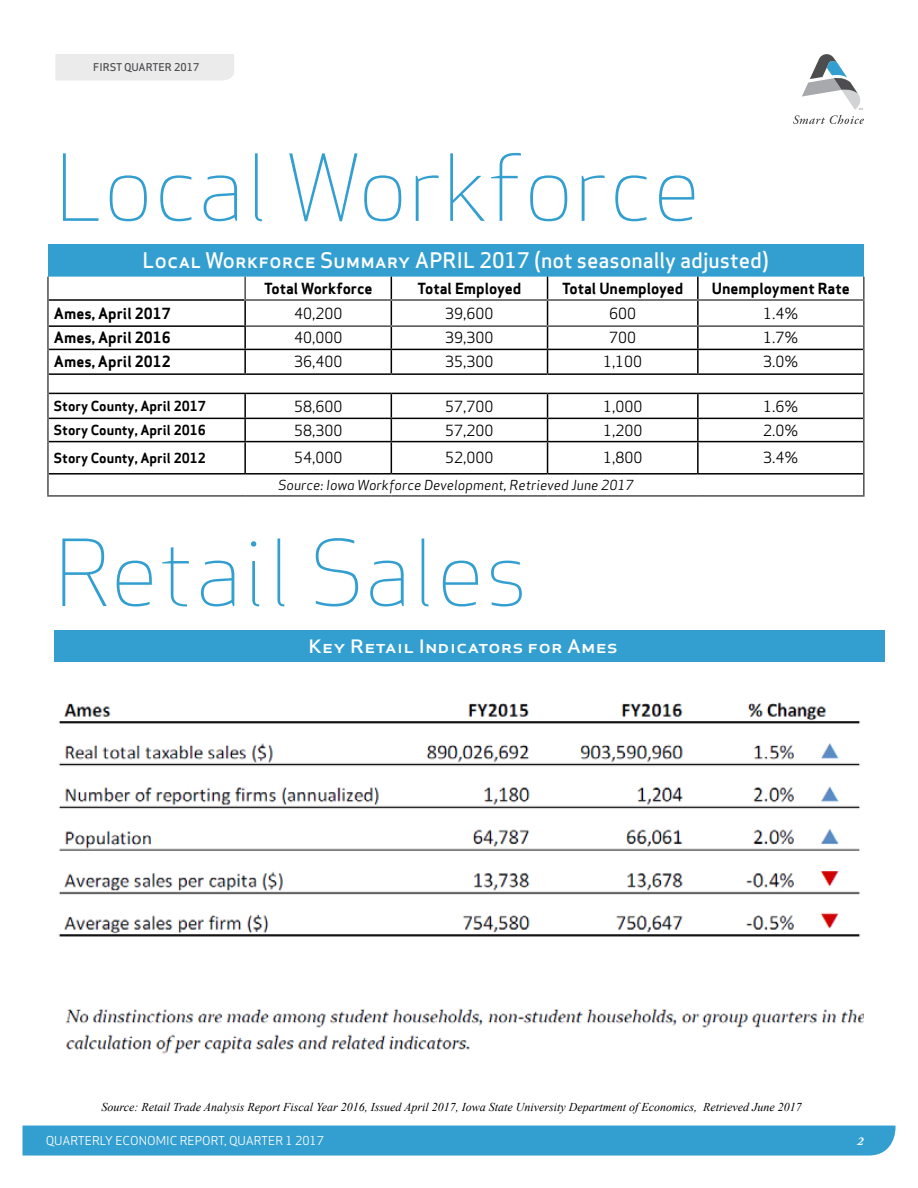
<style>
.page{position:relative;width:918px;height:1188px;background:#fff}
.page>*{position:absolute;margin:0;border:0;box-sizing:border-box;transform-origin:0 0}
.t1{font:300 90px "Apex Sans";color:#339fd0}
.t2{font:500 21px "Apex Sans";color:#fff}
.t3{font:500 18px "Apex Sans";color:#fff;scale:1.16 1}
.t4{font:15px "Apex Sans";color:#000}
.t5{font:700 15px "Apex Sans";color:#000}
.t6{font:700 13.5px "Apex Sans";color:#000}
.t7{font:italic 13.5px "Apex Sans";color:#000}
.t8{font:italic 12px "Times New Roman";color:#000}
.t9{font:12px "Apex Sans";color:#fff}
.t10{font:italic 700 12px "Adobe Garamond Pro";color:#fff}
.t11{font:500 10.5px "Apex Sans";color:#4d4d4f}
</style>
<div class="page">
<div style="left:23px;top:1125px;width:873px;height:31px;background:#339fd0"></div>
<div style="left:55px;top:54px;width:179px;height:27px;background:#ebebec"></div>
<div style="left:48px;top:244px;width:816px;height:33px;background:#339fd0"></div>
<svg style="left:49px;top:277px;width:814px;height:196px"></svg>
<hr style="left:697px;top:277px;width:2px;height:22px;background:#000">
<hr style="left:49px;top:299px;width:195px;height:2px;background:#000">
<hr style="left:244px;top:301px;width:2px;height:24px;background:#000">
<hr style="left:697px;top:301px;width:2px;height:24px;background:#000">
<hr style="left:49px;top:325px;width:197px;height:2px;background:#000">
<hr style="left:244px;top:327px;width:2px;height:22px;background:#000">
<hr style="left:697px;top:327px;width:2px;height:22px;background:#000">
<hr style="left:49px;top:349px;width:196px;height:1px;background:#000">
<hr style="left:245px;top:349px;width:146px;height:1px;background:#000">
<hr style="left:244px;top:350px;width:2px;height:23px;background:#000">
<hr style="left:391px;top:349px;width:157px;height:1px;background:#000">
<svg style="left:391px;top:277px;width:1px;height:96px"></svg>
<hr style="left:548px;top:349px;width:150px;height:1px;background:#000">
<svg style="left:547px;top:277px;width:1px;height:96px"></svg>
<hr style="left:698px;top:349px;width:165px;height:1px;background:#000">
<hr style="left:697px;top:350px;width:2px;height:23px;background:#000">
<hr style="left:49px;top:373px;width:196px;height:2px;background:#000">
<hr style="left:245px;top:373px;width:146px;height:2px;background:#000">
<hr style="left:391px;top:373px;width:157px;height:2px;background:#000">
<hr style="left:548px;top:373px;width:150px;height:2px;background:#000">
<hr style="left:698px;top:373px;width:165px;height:2px;background:#000">
<hr style="left:49px;top:393px;width:196px;height:1px;background:#000">
<hr style="left:245px;top:393px;width:146px;height:1px;background:#000">
<hr style="left:244px;top:394px;width:2px;height:24px;background:#000">
<hr style="left:391px;top:393px;width:157px;height:1px;background:#000">
<hr style="left:548px;top:393px;width:150px;height:1px;background:#000">
<hr style="left:698px;top:393px;width:165px;height:1px;background:#000">
<hr style="left:697px;top:394px;width:2px;height:24px;background:#000">
<hr style="left:49px;top:418px;width:196px;height:1px;background:#000">
<hr style="left:245px;top:418px;width:146px;height:1px;background:#000">
<hr style="left:244px;top:419px;width:2px;height:22px;background:#000">
<hr style="left:391px;top:418px;width:157px;height:1px;background:#000">
<svg style="left:391px;top:394px;width:1px;height:47px"></svg>
<hr style="left:548px;top:418px;width:150px;height:1px;background:#000">
<svg style="left:547px;top:394px;width:1px;height:47px"></svg>
<hr style="left:698px;top:418px;width:165px;height:1px;background:#000">
<hr style="left:697px;top:419px;width:2px;height:22px;background:#000">
<hr style="left:49px;top:441px;width:196px;height:1px;background:#000">
<hr style="left:245px;top:441px;width:146px;height:1px;background:#000">
<hr style="left:244px;top:442px;width:2px;height:31px;background:#000">
<hr style="left:391px;top:441px;width:157px;height:1px;background:#000">
<hr style="left:391px;top:442px;width:1px;height:31px;background:#000">
<hr style="left:548px;top:441px;width:150px;height:1px;background:#000">
<hr style="left:547px;top:442px;width:1px;height:31px;background:#000">
<hr style="left:698px;top:441px;width:165px;height:1px;background:#000">
<hr style="left:697px;top:442px;width:2px;height:31px;background:#000">
<hr style="left:49px;top:473px;width:196px;height:2px;background:#000">
<hr style="left:245px;top:473px;width:146px;height:2px;background:#000">
<hr style="left:391px;top:473px;width:157px;height:2px;background:#000">
<hr style="left:548px;top:473px;width:150px;height:2px;background:#000">
<hr style="left:698px;top:473px;width:165px;height:2px;background:#000">
<hr style="left:47px;top:277px;width:2px;height:23px;background:#4d4d4f">
<hr style="left:47px;top:300px;width:2px;height:26px;background:#4d4d4f">
<hr style="left:863px;top:301px;width:2px;height:24px;background:#4d4d4f">
<hr style="left:47px;top:326px;width:2px;height:23px;background:#4d4d4f">
<hr style="left:863px;top:327px;width:2px;height:22px;background:#4d4d4f">
<hr style="left:47px;top:349px;width:2px;height:25px;background:#4d4d4f">
<hr style="left:863px;top:349px;width:2px;height:25px;background:#4d4d4f">
<svg style="left:47px;top:374px;width:2px;height:19px"></svg>
<svg style="left:863px;top:374px;width:2px;height:19px"></svg>
<hr style="left:47px;top:393px;width:2px;height:25px;background:#4d4d4f">
<hr style="left:863px;top:393px;width:2px;height:25px;background:#4d4d4f">
<hr style="left:47px;top:418px;width:2px;height:24px;background:#4d4d4f">
<hr style="left:863px;top:418px;width:2px;height:24px;background:#4d4d4f">
<hr style="left:47px;top:442px;width:2px;height:32px;background:#4d4d4f">
<hr style="left:863px;top:442px;width:2px;height:32px;background:#4d4d4f">
<hr style="left:47px;top:474px;width:2px;height:21px;background:#4d4d4f">
<hr style="left:863px;top:474px;width:2px;height:21px;background:#4d4d4f">
<hr style="left:47px;top:495px;width:198px;height:2px;background:#4d4d4f">
<hr style="left:245px;top:495px;width:146px;height:2px;background:#4d4d4f">
<hr style="left:391px;top:495px;width:157px;height:2px;background:#4d4d4f">
<hr style="left:548px;top:495px;width:150px;height:2px;background:#4d4d4f">
<hr style="left:698px;top:495px;width:167px;height:2px;background:#4d4d4f">
<hr style="left:244px;top:277px;width:2px;height:22px;background:#4d4d4f">
<hr style="left:863px;top:277px;width:2px;height:22px;background:#4d4d4f">
<hr style="left:244px;top:299px;width:147px;height:2px;background:#4d4d4f">
<hr style="left:391px;top:299px;width:157px;height:2px;background:#4d4d4f">
<hr style="left:548px;top:299px;width:150px;height:2px;background:#4d4d4f">
<hr style="left:698px;top:299px;width:167px;height:2px;background:#4d4d4f">
<hr style="left:246px;top:325px;width:145px;height:2px;background:#4d4d4f">
<hr style="left:391px;top:325px;width:157px;height:2px;background:#4d4d4f">
<hr style="left:548px;top:325px;width:150px;height:2px;background:#4d4d4f">
<hr style="left:698px;top:325px;width:167px;height:2px;background:#4d4d4f">
<div style="left:54px;top:631px;width:830px;height:31px;background:#339fd0"></div>
<img style="left:58px;top:702px;width:806px;height:352px">
<svg style="left:793px;top:54px;width:71px;height:70px"></svg>
<p class="t11" style="left:93px;top:57px;width:108px">FIRST QUARTER 2017</p>
<h1 class="t1" style="left:55px;top:130px;width:647px">Local Workforce</h1>
<h2 class="t2" style="left:143px;top:242px;width:628px">Local Workforce Summary APRIL 2017 (not seasonally adjusted)</h2>
<p class="t5" style="left:264px;top:279px;width:110px">Total Workforce</p>
<p class="t5" style="left:418px;top:279px;width:105px">Total Employed</p>
<p class="t5" style="left:562px;top:279px;width:123px">Total Unemployed</p>
<p class="t5" style="left:712px;top:279px;width:139px">Unemployment Rate</p>
<p class="t5" style="left:54px;top:303px;width:118px">Ames, April 2017</p>
<p class="t4" style="left:294px;top:301px;width:50px">40,200</p>
<p class="t4" style="left:445px;top:301px;width:50px">39,600</p>
<p class="t4" style="left:609px;top:301px;width:28px">600</p>
<p class="t4" style="left:763px;top:301px;width:37px">1.4%</p>
<p class="t5" style="left:54px;top:328px;width:118px">Ames, April 2016</p>
<p class="t4" style="left:294px;top:326px;width:50px">40,000</p>
<p class="t4" style="left:445px;top:326px;width:50px">39,300</p>
<p class="t4" style="left:609px;top:326px;width:28px">700</p>
<p class="t4" style="left:763px;top:326px;width:37px">1.7%</p>
<p class="t5" style="left:54px;top:352px;width:118px">Ames, April 2012</p>
<p class="t4" style="left:294px;top:350px;width:50px">36,400</p>
<p class="t4" style="left:445px;top:350px;width:50px">35,300</p>
<p class="t4" style="left:603px;top:350px;width:41px">1,100</p>
<p class="t4" style="left:763px;top:350px;width:37px">3.0%</p>
<p class="t6" style="left:54px;top:397px;width:154px">Story County, April 2017</p>
<p class="t4" style="left:294px;top:394px;width:50px">58,600</p>
<p class="t4" style="left:445px;top:394px;width:50px">57,700</p>
<p class="t4" style="left:603px;top:394px;width:41px">1,000</p>
<p class="t4" style="left:763px;top:394px;width:37px">1.6%</p>
<p class="t6" style="left:54px;top:421px;width:154px">Story County, April 2016</p>
<p class="t4" style="left:294px;top:418px;width:50px">58,300</p>
<p class="t4" style="left:445px;top:418px;width:50px">57,200</p>
<p class="t4" style="left:603px;top:418px;width:41px">1,200</p>
<p class="t4" style="left:763px;top:418px;width:37px">2.0%</p>
<p class="t6" style="left:54px;top:449px;width:154px">Story County, April 2012</p>
<p class="t4" style="left:294px;top:446px;width:50px">54,000</p>
<p class="t4" style="left:445px;top:446px;width:50px">52,000</p>
<p class="t4" style="left:603px;top:446px;width:41px">1,800</p>
<p class="t4" style="left:763px;top:446px;width:37px">3.4%</p>
<p class="t7" style="left:278px;top:474px;width:357px">Source: Iowa Workforce Development, Retrieved June 2017</p>
<h1 class="t1" style="left:55px;top:515px;width:475px">Retail Sales</h1>
<p class="t3" style="left:309px;top:630px;width:268px">Key Retail Indicators for Ames</p>
<p class="t8" style="left:102px;top:1099px;width:702px">Source: Retail Trade Analysis Report Fiscal Year 2016, Issued April 2017, Iowa State University Department of Economics, Retrieved June 2017</p>
<p class="t9" style="left:46px;top:1131px;width:280px">QUARTERLY ECONOMIC REPORT, QUARTER 1 2017</p>
<p class="t10" style="left:857px;top:1134px;width:8px">2</p>
</div>
